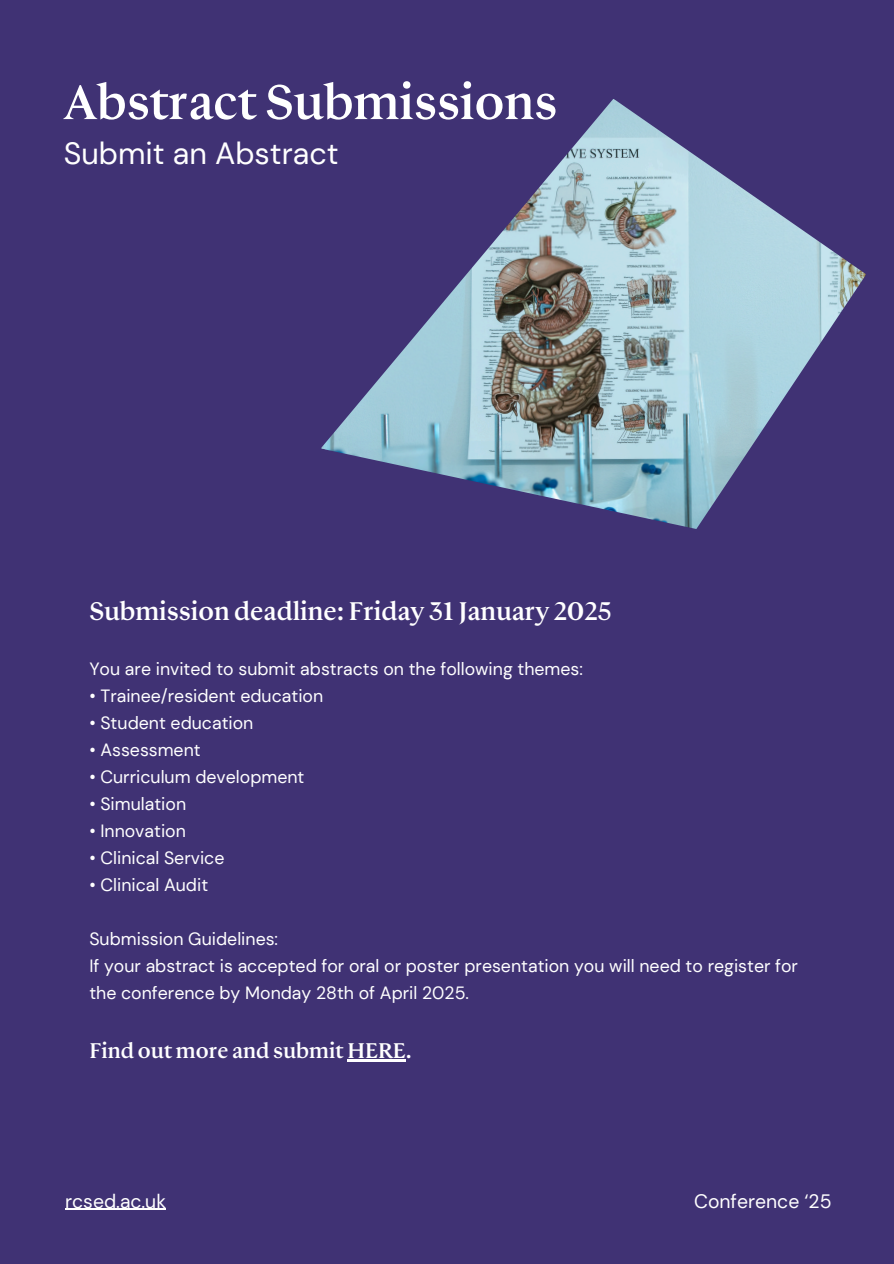
<style>
.page{position:relative;width:894px;height:1264px;background:#fff}
.page>*{position:absolute;margin:0;border:0;box-sizing:border-box;transform-origin:0 0}
.t1{font:54.6px "Doig Display Display";color:#fff}
.t2{font:30.6px "DM Sans";color:#fff}
.t3{font:28.5px "Doig Display Display";color:#fff}
.t4{font:23.7px "Doig Display Display";color:#fff}
.t5{font:19.35px "DM Sans";color:#fff}
.t6{font:17.7px/27px "DM Sans";color:#fff}
.s1{font-family:"Doig Display Logotype"}
</style>
<div class="page">
<div style="left:0;top:0;width:893px;height:1263px;background:#403274"></div>
<hr style="left:347px;top:1059px;width:59px;height:2px;background:#fff">
<hr style="left:65px;top:1208px;width:101px;height:1px;background:#fff">
<img style="left:321px;top:99px;width:545px;height:430px">
<p class="t1" style="left:64px;top:75px;width:495px">Abstract Submissions</p>
<p class="t2" style="left:64px;top:134px;width:276px">Submit an Abstract</p>
<h1 class="t3" style="left:89px;top:597px;width:523px">Submission deadline: Friday 31 January 2025</h1>
<h2 class="t6" style="left:89px;top:655px;width:495px">You are invited to submit abstracts on the following themes:</h2>
<p class="t6" style="left:89px;top:682px;width:235px">• Trainee/resident education</p>
<p class="t6" style="left:89px;top:709px;width:165px">• Student education</p>
<p class="t6" style="left:89px;top:736px;width:113px">• Assessment</p>
<p class="t6" style="left:89px;top:763px;width:216px">• Curriculum development</p>
<p class="t6" style="left:89px;top:790px;width:98px">• Simulation</p>
<p class="t6" style="left:89px;top:817px;width:98px">• Innovation</p>
<p class="t6" style="left:89px;top:844px;width:137px">• Clinical Service</p>
<p class="t6" style="left:89px;top:871px;width:120px">• Clinical Audit</p>
<p class="t6" style="left:89px;top:925px;width:190px">Submission Guidelines:</p>
<p class="t6" style="left:89px;top:952px;width:710px">If your abstract is accepted for oral or poster presentation you will need to register for the conference by Monday 28th of April 2025.</p>
<p class="t4" style="left:89px;top:1038px;width:323px">Find out more and submit <span class="s1">HERE</span>.</p>
<h3 class="t5" style="left:65px;top:1188px;width:102px">rcsed.ac.uk</h3>
<p class="t5" style="left:694px;top:1188px;width:139px">Conference ‘25</p>
</div>
